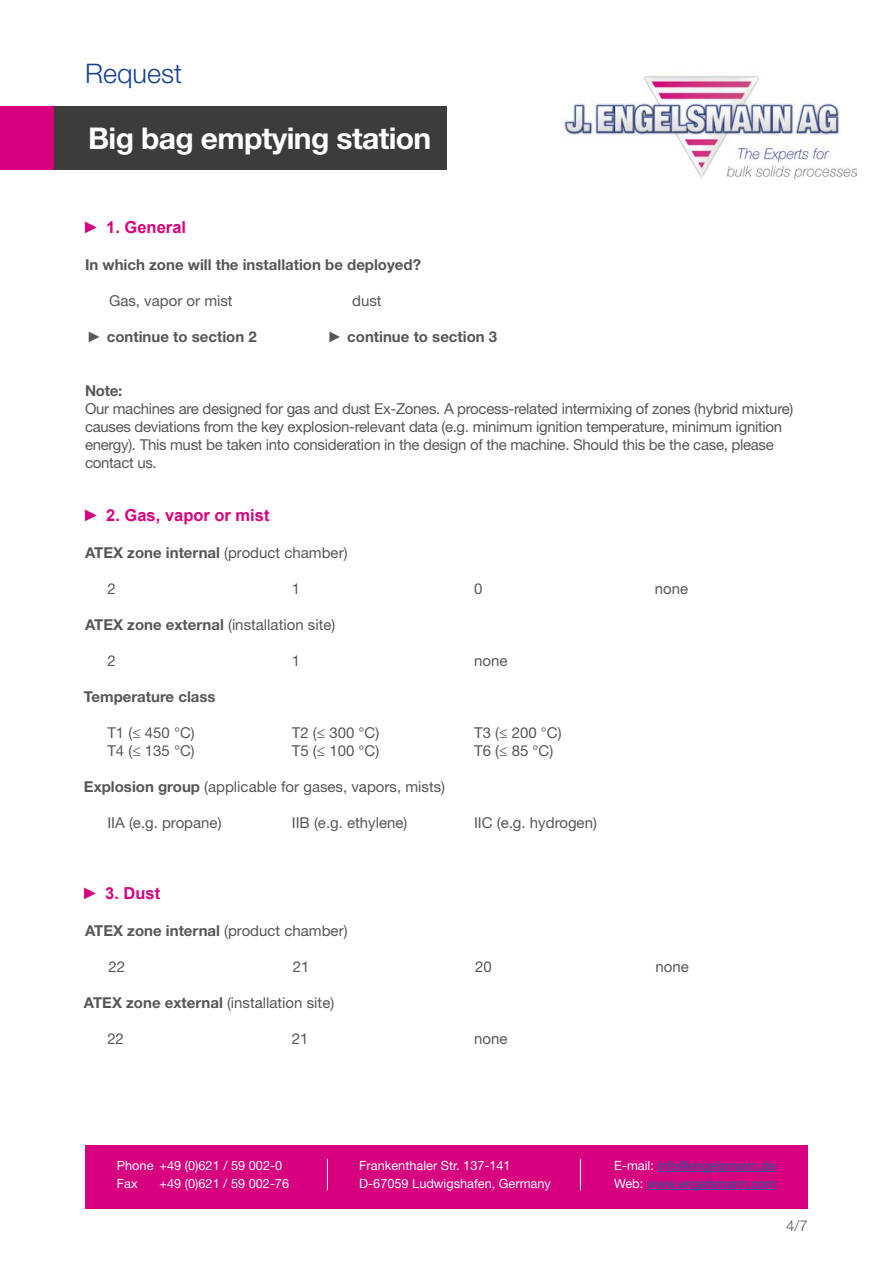
<style>
.page{position:relative;width:893px;height:1263px;background:#fff}
.page>*{position:absolute;margin:0;border:0;box-sizing:border-box;transform-origin:0 0}
.t1{font:700 30px "Helvetica Neue LT Std";letter-spacing:-.02em;color:#fff}
.t2{font:300 27px "Helvetica Neue LT Std";color:#164194}
.t3{font:700 16.5px "Arial";color:#d7007e}
.t4{font:15px/18px "Helvetica Neue LT Std";letter-spacing:-.02em;color:#575756}
.t5{font:15px "Helvetica Neue LT Std";color:#575756}
.t6{font:700 15px "Helvetica Neue LT Std";color:#575756}
.t7{font:300 15px "Helvetica Neue LT Std";color:#575756}
.t8{font:12.75px/18px "Helvetica Neue LT Std";color:#fff}
.t9{font:12.75px/18px "Helvetica Neue LT Std";color:#275b9b}
.s1{font-family:"Arial";font-weight:900}
.s2{font-weight:400}
.s3{font-weight:700}
.s4{color:#fff}
</style>
<div class="page">
<div style="left:54px;top:106px;width:392px;height:64px;background:#3c3c3b"></div>
<div style="left:0;top:106px;width:54px;height:64px;background:#d7007e"></div>
<div style="left:85px;top:1145px;width:723px;height:64px;background:#d7007e"></div>
<hr style="left:327px;top:1159px;width:1px;height:31px;background:#fff">
<hr style="left:580px;top:1159px;width:1px;height:31px;background:#fff">
<hr style="left:657px;top:1171px;width:119px;height:1px;background:#275b9b">
<hr style="left:647px;top:1189px;width:129px;height:1px;background:#275b9b">
<img style="left:561px;top:75px;width:296px;height:104px">
<h2 class="t2" style="left:85px;top:57px;width:99px">Request</h2>
<h1 class="t1" style="left:88px;top:120px;width:345px">Big bag emptying station</h1>
<p class="t3" style="left:83px;top:215px;width:105px">► 1. General</p>
<p class="t6" style="left:85px;top:255px;width:337px">In which zone will the installation be deployed?</p>
<p class="t5" style="left:109px;top:292px;width:125px">Gas, vapor or mist</p>
<p class="t4" style="left:352px;top:291px;width:31px">dust</p>
<p class="t6" style="left:87px;top:327px;width:171px"><span class="s1">►</span> continue to section 2</p>
<p class="t6" style="left:327px;top:327px;width:171px"><span class="s1">►</span> continue to section 3</p>
<p class="t6" style="left:85px;top:381px;width:39px">Note:</p>
<p class="t4" style="left:85px;top:399px;width:710px">Our machines are designed for gas and dust Ex-Zones. A process-related intermixing of zones (hybrid mixture) causes deviations from the key explosion-relevant data (e.g. minimum ignition temperature, minimum ignition energy). This must be taken into consideration in the design of the machine. Should this be the case, please contact us.</p>
<p class="t3" style="left:83px;top:503px;width:188px">► 2. Gas, vapor or mist</p>
<p class="t6" style="left:85px;top:543px;width:264px">ATEX zone internal <span class="s2">(product chamber)</span></p>
<p class="t4" style="left:107px;top:579px;width:10px">2</p>
<p class="t4" style="left:292px;top:579px;width:10px">1</p>
<p class="t4" style="left:474px;top:579px;width:10px">0</p>
<p class="t4" style="left:655px;top:579px;width:35px">none</p>
<p class="t5" style="left:85px;top:616px;width:252px"><span class="s3">ATEX zone external</span> (installation site)</p>
<p class="t4" style="left:107px;top:651px;width:10px">2</p>
<p class="t4" style="left:292px;top:651px;width:10px">1</p>
<p class="t4" style="left:474px;top:651px;width:35px">none</p>
<p class="t6" style="left:84px;top:687px;width:133px">Temperature class</p>
<p class="t4" style="left:107px;top:723px;width:89px">T1 (≤ 450 °C)</p>
<p class="t4" style="left:292px;top:723px;width:89px">T2 (≤ 300 °C)</p>
<p class="t4" style="left:474px;top:723px;width:89px">T3 (≤ 200 °C)</p>
<p class="t4" style="left:107px;top:741px;width:89px">T4 (≤ 135 °C)</p>
<p class="t4" style="left:292px;top:741px;width:89px">T5 (≤ 100 °C)</p>
<p class="t4" style="left:474px;top:741px;width:81px">T6 (≤ 85 °C)</p>
<p class="t5" style="left:84px;top:778px;width:363px"><span class="s3">Explosion group</span> (applicable for gases, vapors, mists)</p>
<p class="t5" style="left:107px;top:814px;width:116px">IIA (e.g. propane)</p>
<p class="t5" style="left:292px;top:814px;width:117px">IIB (e.g. ethylene)</p>
<p class="t5" style="left:474px;top:814px;width:124px">IIC (e.g. hydrogen)</p>
<p class="t3" style="left:82px;top:881px;width:80px">► 3. Dust</p>
<p class="t6" style="left:85px;top:921px;width:264px">ATEX zone internal <span class="s2">(product chamber)</span></p>
<p class="t4" style="left:108px;top:957px;width:18px">22</p>
<p class="t4" style="left:293px;top:957px;width:18px">21</p>
<p class="t4" style="left:475px;top:957px;width:18px">20</p>
<p class="t4" style="left:655px;top:957px;width:35px">none</p>
<p class="t5" style="left:84px;top:994px;width:252px"><span class="s3">ATEX zone external</span> (installation site)</p>
<p class="t4" style="left:107px;top:1029px;width:18px">22</p>
<p class="t4" style="left:292px;top:1029px;width:18px">21</p>
<p class="t4" style="left:474px;top:1029px;width:35px">none</p>
<p class="t8" style="left:117px;top:1156px;width:167px">Phone +49 (0)621 / 59 002-0<br>Fax</p>
<p class="t8" style="left:159px;top:1174px;width:131px">+49 (0)621 / 59 002-76</p>
<p class="t8" style="left:359px;top:1156px;width:193px">Frankenthaler Str. 137-141<br>D-67059 Ludwigshafen, Germany</p>
<p class="t9" style="left:614px;top:1156px;width:164px"><span class="s4">E-mail:</span> info@engelsmann.de<br><span class="s4">Web:</span> www.engelsmann.com</p>
<p class="t7" style="left:786px;top:1217px;width:23px">4/7</p>
</div>
